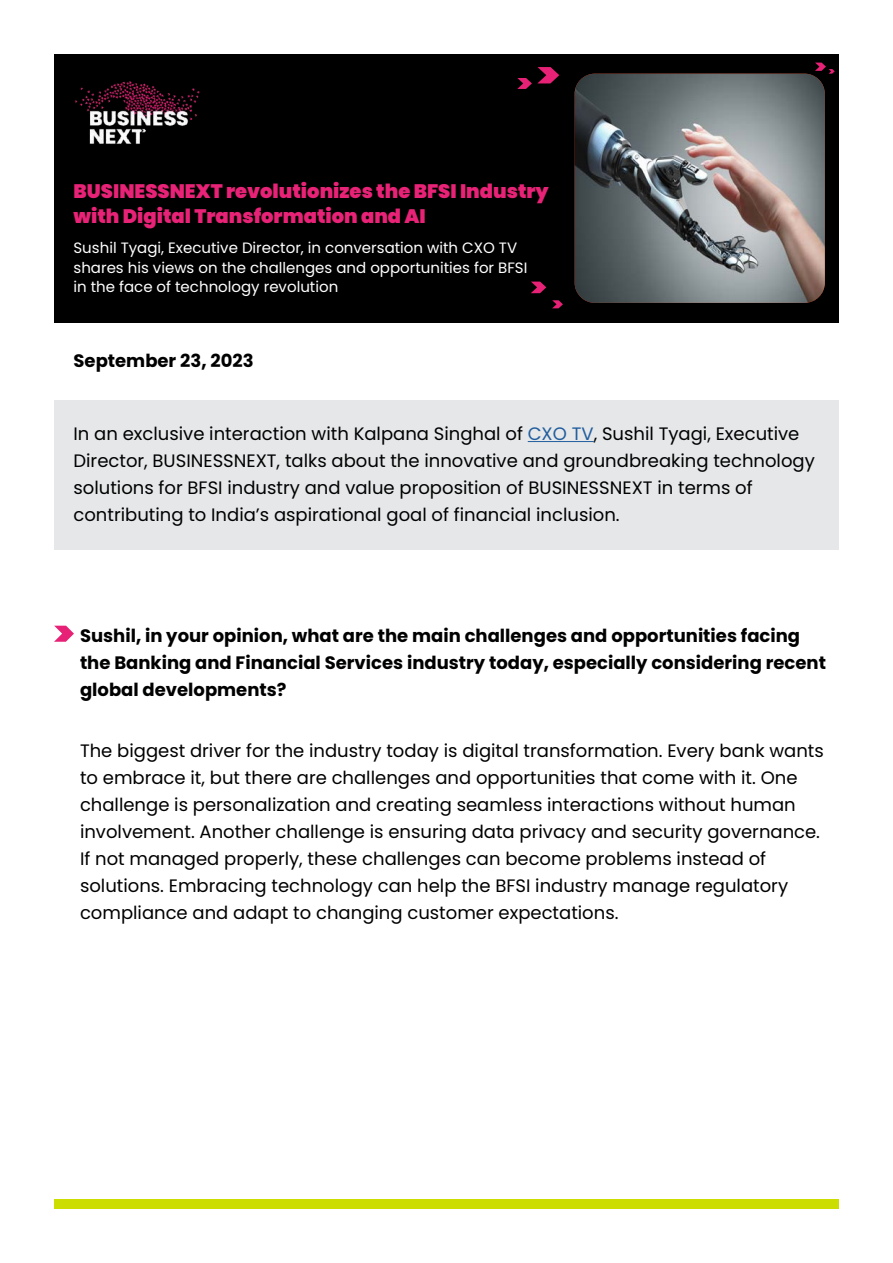
<style>
.page{position:relative;width:893px;height:1263px;background:#fff}
.page>*{position:absolute;margin:0;border:0;box-sizing:border-box;transform-origin:0 0}
.t1{font:900 19.5px/25.5px "Poppins";color:#e82276}
.t2{font:18px/27px "Poppins";color:#000101}
.t3{font:700 18px/27px "Poppins";color:#000101}
.t4{font:15px/19.5px "Poppins";color:#fff}
.s1{color:#215e9e}
</style>
<div class="page">
<div style="left:54px;top:400px;width:785px;height:149px;background:#e6e7e8"></div>
<div style="left:54px;top:54px;width:785px;height:268px;background:#000"></div>
<div style="left:54px;top:1199px;width:785px;height:10px;background:#ccdd02"></div>
<hr style="left:528px;top:441px;width:66px;height:1px;background:#215e9e">
<img style="left:74px;top:81px;width:126px;height:63px">
<svg style="left:517px;top:67px;width:42px;height:22px"></svg>
<svg style="left:815px;top:63px;width:20px;height:11px"></svg>
<svg style="left:531px;top:282px;width:15px;height:11px"></svg>
<svg style="left:552px;top:300px;width:11px;height:8px"></svg>
<svg style="left:54px;top:626px;width:20px;height:16px"></svg>
<img style="left:575px;top:74px;width:250px;height:229px">
<p class="t1" style="left:74px;top:178px;width:477px">BUSINESSNEXT revolutionizes the BFSI Industry with Digital Transformation and AI</p>
<p class="t4" style="left:74px;top:238px;width:455px">Sushil Tyagi, Executive Director, in conversation with CXO TV shares his views on the challenges and opportunities for BFSI in the face of technology revolution</p>
<p class="t3" style="left:74px;top:347px;width:182px">September 23, 2023</p>
<p class="t2" style="left:74px;top:420px;width:743px">In an exclusive interaction with Kalpana Singhal of <span class="s1">CXO TV</span>, Sushil Tyagi, Executive Director, BUSINESSNEXT, talks about the innovative and groundbreaking technology solutions for BFSI industry and value proposition of BUSINESSNEXT in terms of contributing to India’s aspirational goal of financial inclusion.</p>
<p class="t3" style="left:80px;top:622px;width:747px">Sushil, in your opinion, what are the main challenges and opportunities facing the Banking and Financial Services industry today, especially considering recent global developments?</p>
<p class="t2" style="left:80px;top:737px;width:745px">The biggest driver for the industry today is digital transformation. Every bank wants to embrace it, but there are challenges and opportunities that come with it. One challenge is personalization and creating seamless interactions without human involvement. Another challenge is ensuring data privacy and security governance.<br>If not managed properly, these challenges can become problems instead of solutions. Embracing technology can help the BFSI industry manage regulatory compliance and adapt to changing customer expectations.</p>
</div>
